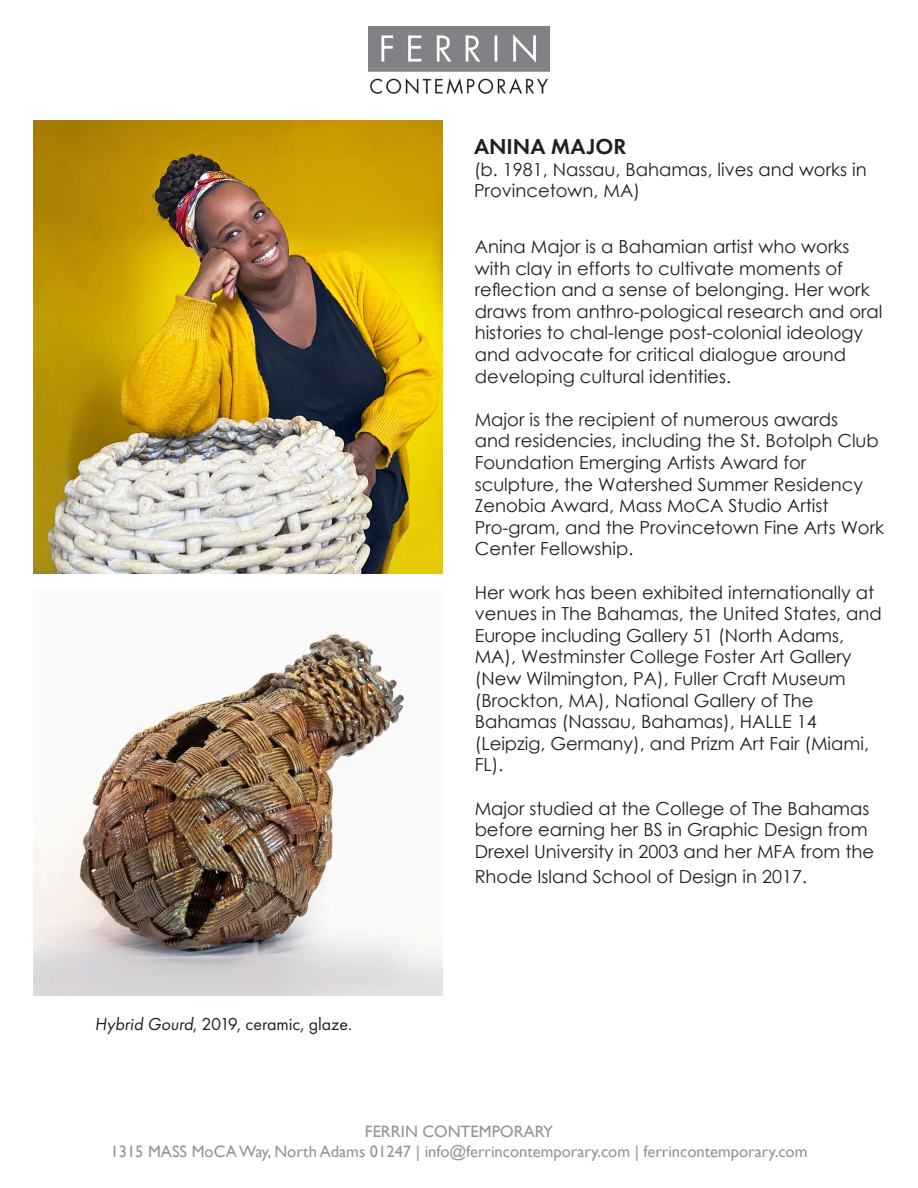
<style>
.page{position:relative;width:918px;height:1188px;background:#fff}
.page>*{position:absolute;margin:0;border:0;box-sizing:border-box;transform-origin:0 0}
.t1{font:600 22.5px "Futura PT";color:#231f20}
.t2{font:18px/21.6px "Century Gothic";color:#231f20}
.t3{font:18px "Futura PT";color:#231f20}
.FC_GREY_TYPE{font:16.5px/19.8px "Gill Sans";color:#939598;text-align:center}
</style>
<div class="page">
<img style="left:368px;top:27px;width:182px;height:66px">
<img style="left:34px;top:120px;width:409px;height:453px">
<img style="left:34px;top:633px;width:408px;height:363px">
<p class="t3" style="left:95px;top:1013px;width:259px">Hybrid Gourd, 2019, ceramic, glaze.</p>
<p class="t1" style="left:474px;top:132px;width:154px">ANINA MAJOR</p>
<p class="t2" style="left:474px;top:159px;width:394px;line-height:20.5px">(b. 1981, Nassau, Bahamas, lives and works in<br>Provincetown, MA)</p>
<p class="t2" style="left:475px;top:235px;width:409px">Anina Major is a Bahamian artist who works with clay in efforts to cultivate moments of reflection and a sense of belonging. Her work draws from anthro-pological research and oral histories to chal-lenge post-colonial ideology and advocate for critical dialogue around developing cultural identities.</p>
<p class="t2" style="left:475px;top:408px;width:411px">Major is the recipient of numerous awards<br>and residencies, including the St. Botolph Club Foundation Emerging Artists Award for sculpture, the Watershed Summer Residency Zenobia Award, Mass MoCA Studio Artist Pro-gram, and the Provincetown Fine Arts Work Center Fellowship.</p>
<p class="t2" style="left:475px;top:581px;width:409px">Her work has been exhibited internationally at venues in The Bahamas, the United States, and Europe including Gallery 51 (North Adams, MA), Westminster College Foster Art Gallery (New Wilmington, PA), Fuller Craft Museum (Brockton, MA), National Gallery of The Bahamas (Nassau, Bahamas), HALLE 14 (Leipzig, Germany), and Prizm Art Fair (Miami, FL).</p>
<p class="t2" style="left:475px;top:797px;width:401px">Major studied at the College of The Bahamas before earning her BS in Graphic Design from<br>Drexel University in 2003 and her MFA from the</p>
<p class="t2" style="left:475px;top:865px;width:334px">Rhode Island School of Design in 2017.</p>
<p class="FC_GREY_TYPE" style="left:111px;top:1122px;width:698px">FERRIN CONTEMPORARY<br>1315 MASS MoCA Way, North Adams 01247 | info@ferrincontemporary.com | ferrincontemporary.com</p>
</div>
